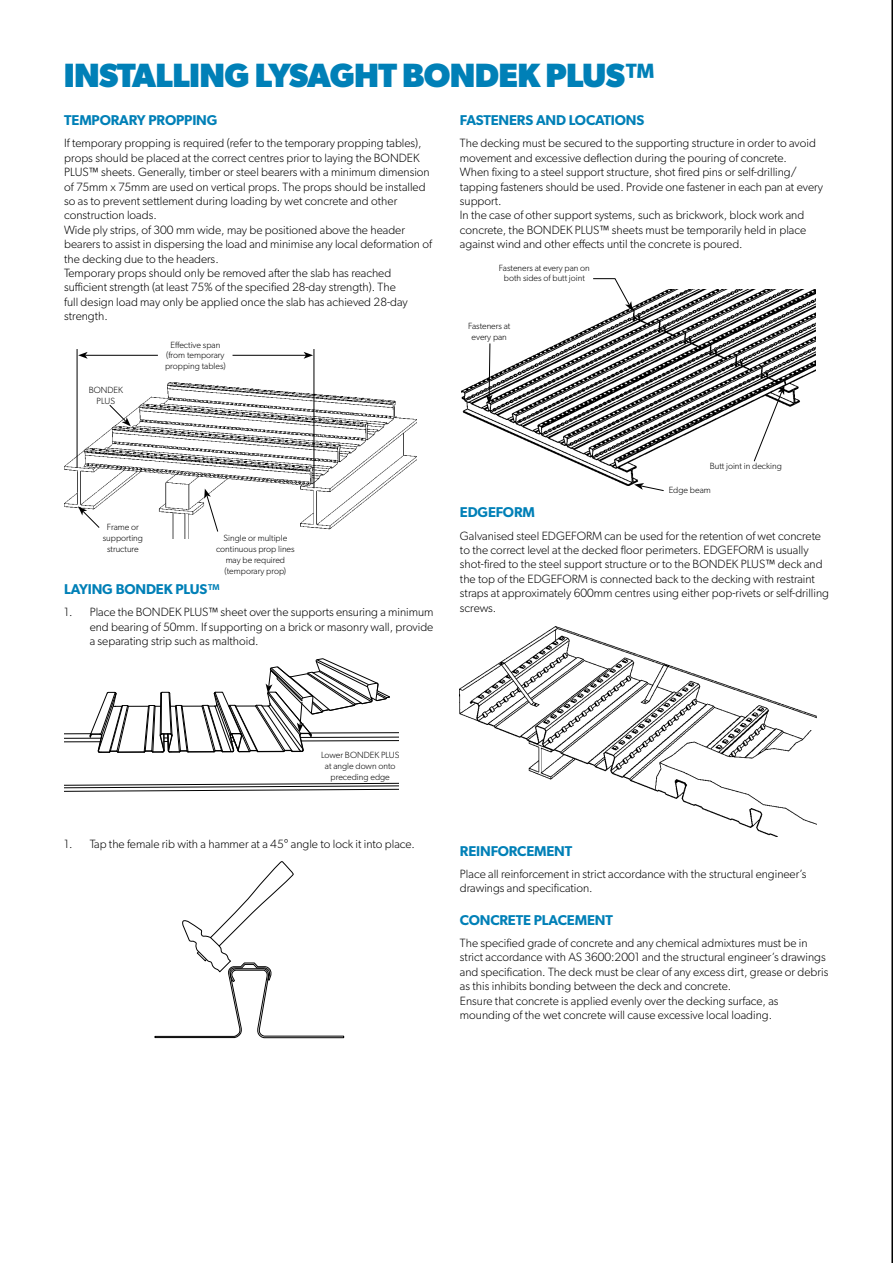
<style>
.page{position:relative;width:893px;height:1263px;background:#fff}
.page>*{position:absolute;margin:0;border:0;box-sizing:border-box;transform-origin:0 0}
.t1{font:700 33.75px "Gibson";letter-spacing:-.02em;color:#0080b7}
.t2{font:600 14.25px "Gibson";letter-spacing:-.01em;color:#0080b7}
.t3{font:300 12px/14.4px "Gibson";color:#000}
.t4{font:300 9px/10.8px "Gibson";color:#000;text-align:center}
</style>
<div class="page">
<img style="left:64px;top:382px;width:352px;height:156px">
<hr style="left:77px;top:349px;width:1px;height:119px;background:#000">
<hr style="left:314px;top:349px;width:1px;height:139px;background:#000">
<hr style="left:233px;top:355px;width:73px;height:1px;background:#000">
<svg style="left:304px;top:352px;width:9px;height:7px"></svg>
<hr style="left:85px;top:355px;width:73px;height:1px;background:#000">
<svg style="left:78px;top:352px;width:10px;height:7px"></svg>
<svg style="left:78px;top:506px;width:22px;height:23px"></svg>
<svg style="left:204px;top:489px;width:15px;height:43px"></svg>
<svg style="left:109px;top:404px;width:22px;height:22px"></svg>
<hr style="left:310px;top:732px;width:89px;height:1px;background:#000">
<hr style="left:300px;top:737px;width:99px;height:1px;background:#000">
<hr style="left:301px;top:740px;width:98px;height:1px;background:#000">
<svg style="left:64px;top:783px;width:335px;height:8px"></svg>
<svg style="left:64px;top:658px;width:326px;height:95px"></svg>
<svg style="left:154px;top:861px;width:190px;height:177px"></svg>
<img style="left:462px;top:290px;width:353px;height:196px">
<svg style="left:592px;top:278px;width:41px;height:33px"></svg>
<svg style="left:634px;top:483px;width:30px;height:8px"></svg>
<svg style="left:753px;top:385px;width:31px;height:77px"></svg>
<svg style="left:486px;top:343px;width:7px;height:61px"></svg>
<img style="left:460px;top:627px;width:357px;height:209px">
<h1 class="t1" style="left:64px;top:55px;width:593px">INSTALLING LYSAGHT BONDEK PLUS™</h1>
<p class="t2" style="left:64px;top:112px;width:155px">TEMPORARY PROPPING</p>
<p class="t3" style="left:64px;top:136px;width:369px">If temporary propping is required (refer to the temporary propping tables), props should be placed at the correct centres prior to laying the BONDEK PLUS™ sheets. Generally, timber or steel bearers with a minimum dimension of 75mm x 75mm are used on vertical props. The props should be installed so as to prevent settlement during loading by wet concrete and other construction loads.<br>Wide ply strips, of 300 mm wide, may be positioned above the header bearers to assist in dispersing the load and minimise any local deformation of the decking due to the headers.<br>Temporary props should only be removed after the slab has reached sufficient strength (at least 75% of the specified 28-day strength). The<br>full design load may only be applied once the slab has achieved 28-day strength.</p>
<p class="t2" style="left:460px;top:112px;width:186px">FASTENERS AND LOCATIONS</p>
<p class="t3" style="left:460px;top:136px;width:364px">The decking must be secured to the supporting structure in order to avoid movement and excessive deflection during the pouring of concrete.<br>When fixing to a steel support structure, shot fired pins or self-drilling/ tapping fasteners should be used. Provide one fastener in each pan at every support.<br>In the case of other support systems, such as brickwork, block work and concrete, the BONDEK PLUS™ sheets must be temporarily held in place against wind and other effects until the concrete is poured.</p>
<p class="t4" style="left:499px;top:262px;width:93px">Fasteners at every pan on both sides of butt joint</p>
<p class="t4" style="left:468px;top:321px;width:44px">Fasteners at every pan</p>
<p class="t4" style="left:165px;top:339px;width:62px">Effective span (from temporary propping tables)</p>
<p class="t4" style="left:89px;top:384px;width:36px">BONDEK<br>PLUS</p>
<p class="t4" style="left:103px;top:522px;width:42px">Frame or supporting structure</p>
<p class="t4" style="left:216px;top:533px;width:80px">Single or multiple continuous prop lines may be required (temporary prop)</p>
<p class="t2" style="left:64px;top:581px;width:157px">LAYING BONDEK PLUS™</p>
<p class="t3" style="left:90px;top:605px;width:345px;text-align:justify;text-indent:-26px">1. Place the BONDEK PLUS™ sheet over the supports ensuring a minimum end bearing of 50mm. If supporting on a brick or masonry wall, provide a separating strip such as malthoid.</p>
<p class="t4" style="left:710px;top:460px;width:74px">Butt joint in decking</p>
<p class="t4" style="left:669px;top:484px;width:44px">Edge beam</p>
<p class="t2" style="left:460px;top:504px;width:76px">EDGEFORM</p>
<p class="t3" style="left:460px;top:528px;width:371px">Galvanised steel EDGEFORM can be used for the retention of wet concrete to the correct level at the decked floor perimeters. EDGEFORM is usually shot-fired to the steel support structure or to the BONDEK PLUS™ deck and the top of the EDGEFORM is connected back to the decking with restraint straps at approximately 600mm centres using either pop-rivets or self-drilling screws.</p>
<p class="t4" style="left:321px;top:750px;width:80px">Lower BONDEK PLUS at angle down onto preceding edge</p>
<p class="t3" style="left:64px;top:836px;width:352px">1. Tap the female rib with a hammer at a 45° angle to lock it into place.</p>
<p class="t2" style="left:460px;top:842px;width:114px">REINFORCEMENT</p>
<p class="t3" style="left:460px;top:866px;width:348px">Place all reinforcement in strict accordance with the structural engineer’s drawings and specification.</p>
<p class="t2" style="left:460px;top:911px;width:154px">CONCRETE PLACEMENT</p>
<p class="t3" style="left:460px;top:935px;width:370px">The specified grade of concrete and any chemical admixtures must be in strict accordance with AS 3600:2001 and the structural engineer’s drawings and specification. The deck must be clear of any excess dirt, grease or debris as this inhibits bonding between the deck and concrete.<br>Ensure that concrete is applied evenly over the decking surface, as mounding of the wet concrete will cause excessive local loading.</p>
</div>
